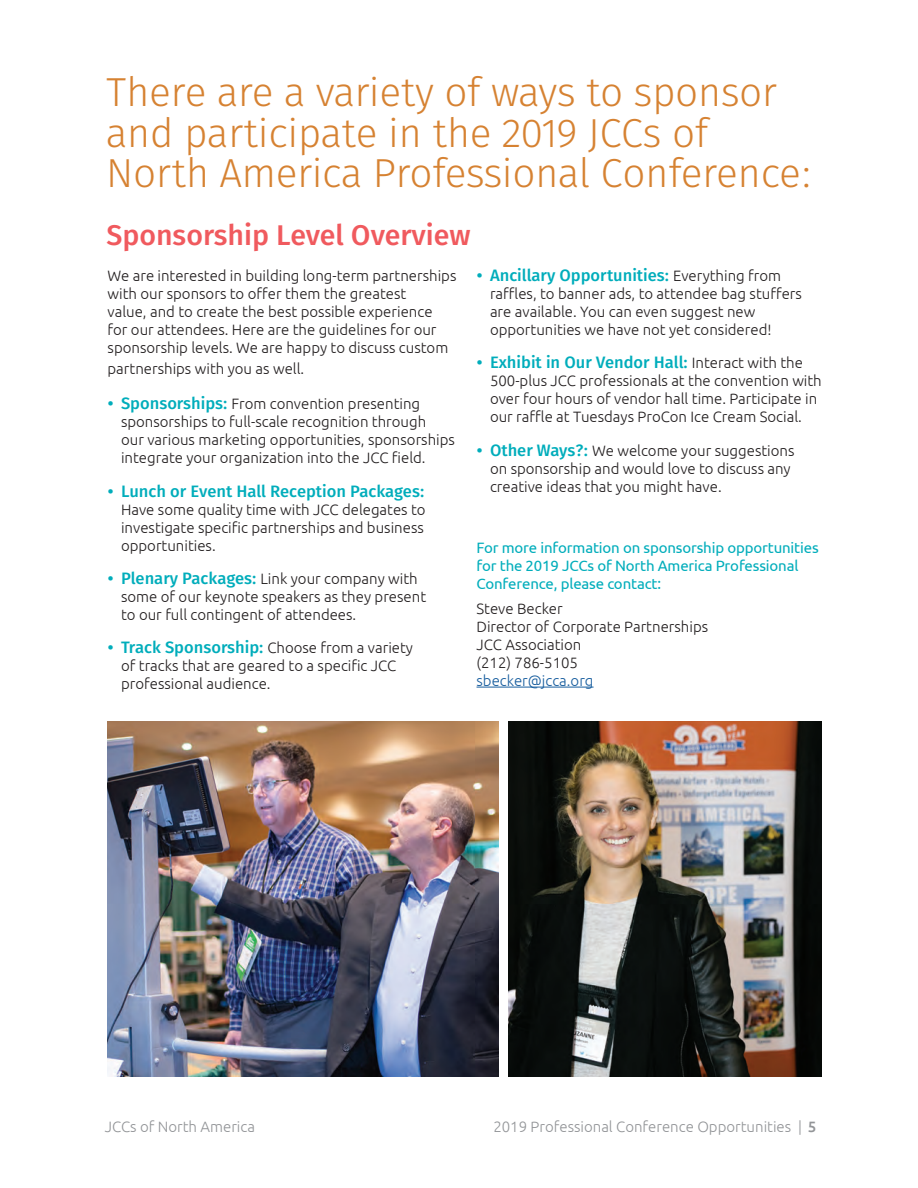
<style>
.page{position:relative;width:918px;height:1188px;background:#fff}
.page>*{position:absolute;margin:0;border:0;box-sizing:border-box;transform-origin:0 0}
.t1{font:40.5px/40.5px "Fira Sans OT Light";letter-spacing:-.01em;color:#d68232}
.t2{font:28.5px "Fira Sans OT Medium";color:#f05a5e}
.t3{font:16.5px "Fira Sans OT Medium";color:#00adbb}
.t4{font:300 15px/18px "Ubuntu";color:#231f20}
.t5{font:15px/18px "Ubuntu";letter-spacing:-.01em;color:#00adbb}
.t6{font:300 15px "Ubuntu";color:#939598}
.t7{font:300 15px "Ubuntu";color:#175d9e}
.s1{font-family:"Fira Sans OT Medium";font-weight:400;font-size:16.5px;color:#00adbb}
.s2{font-family:"Ubuntu";font-weight:300;font-size:15px;color:#231f20}
.s3{font-weight:500}
</style>
<div class="page">
<hr style="left:477px;top:687px;width:117px;height:1px;background:#175d9e">
<img style="left:108px;top:721px;width:391px;height:355px">
<img style="left:509px;top:721px;width:312px;height:355px">
<h1 class="t1" style="left:106px;top:75px;width:707px">There are a variety of ways to sponsor and participate in the 2019 JCCs of<br>North America Professional Conference:</h1>
<h2 class="t2" style="left:106px;top:215px;width:366px">Sponsorship Level Overview</h2>
<p class="t4" style="left:108px;top:266px;width:350px">We are interested in building long-term partnerships with our sponsors to offer them the greatest<br>value, and to create the best possible experience<br>for our attendees. Here are the guidelines for our sponsorship levels. We are happy to discuss custom</p>
<p class="t4" style="left:108px;top:360px;width:198px">partnerships with you as well.</p>
<p class="t4" style="left:121px;top:395px;width:335px;text-indent:-13px"><span class="s1">• Sponsorships:</span> From convention presenting sponsorships to full-scale recognition through<br>our various marketing opportunities, sponsorships integrate your organization into the JCC field.</p>
<p class="t3" style="left:108px;top:479px;width:318px">• Lunch or Event Hall Reception Packages:</p>
<p class="t4" style="left:121px;top:500px;width:306px">Have some quality time with JCC delegates to investigate specific partnerships and business opportunities.</p>
<p class="t4" style="left:121px;top:569px;width:307px;text-indent:-14px"><span class="s1">• Plenary Packages:</span> Link your company with some of our keynote speakers as they present to our full contingent of attendees.</p>
<p class="t3" style="left:108px;top:636px;width:307px">• Track Sponsorship: <span class="s2">Choose from a variety</span></p>
<p class="t4" style="left:121px;top:657px;width:277px">of tracks that are geared to a specific JCC professional audience.</p>
<p class="t3" style="left:477px;top:264px;width:306px">• Ancillary Opportunities: <span class="s2">Everything from</span></p>
<p class="t4" style="left:490px;top:284px;width:313px">raffles, to banner ads, to attendee bag stuffers are available. You can even suggest new opportunities we have not yet considered!</p>
<p class="t3" style="left:477px;top:351px;width:328px">• Exhibit in Our Vendor Hall: <span class="s2">Interact with the</span></p>
<p class="t4" style="left:490px;top:372px;width:333px">500-plus JCC professionals at the convention with over four hours of vendor hall time. Participate in our raffle at Tuesdays ProCon Ice Cream Social.</p>
<p class="t4" style="left:490px;top:441px;width:306px;text-indent:-13px"><span class="s1">• Other Ways?:</span> We welcome your suggestions on sponsorship and would love to discuss any creative ideas that you might have.</p>
<p class="t5" style="left:477px;top:538px;width:344px">For more information on sponsorship opportunities for the 2019 JCCs of North America Professional<br>Conference, please contact:</p>
<p class="t4" style="left:477px;top:599px;width:233px">Steve Becker<br>Director of Corporate Partnerships<br>JCC Association<br>(212) 786-5105</p>
<p class="t7" style="left:477px;top:671px;width:119px">sbecker@jcca.org</p>
<p class="t6" style="left:105px;top:1118px;width:152px">JCCs of North America</p>
<p class="t6" style="left:493px;top:1118px;width:325px">2019 Professional Conference Opportunities | <span class="s3">5</span></p>
</div>
